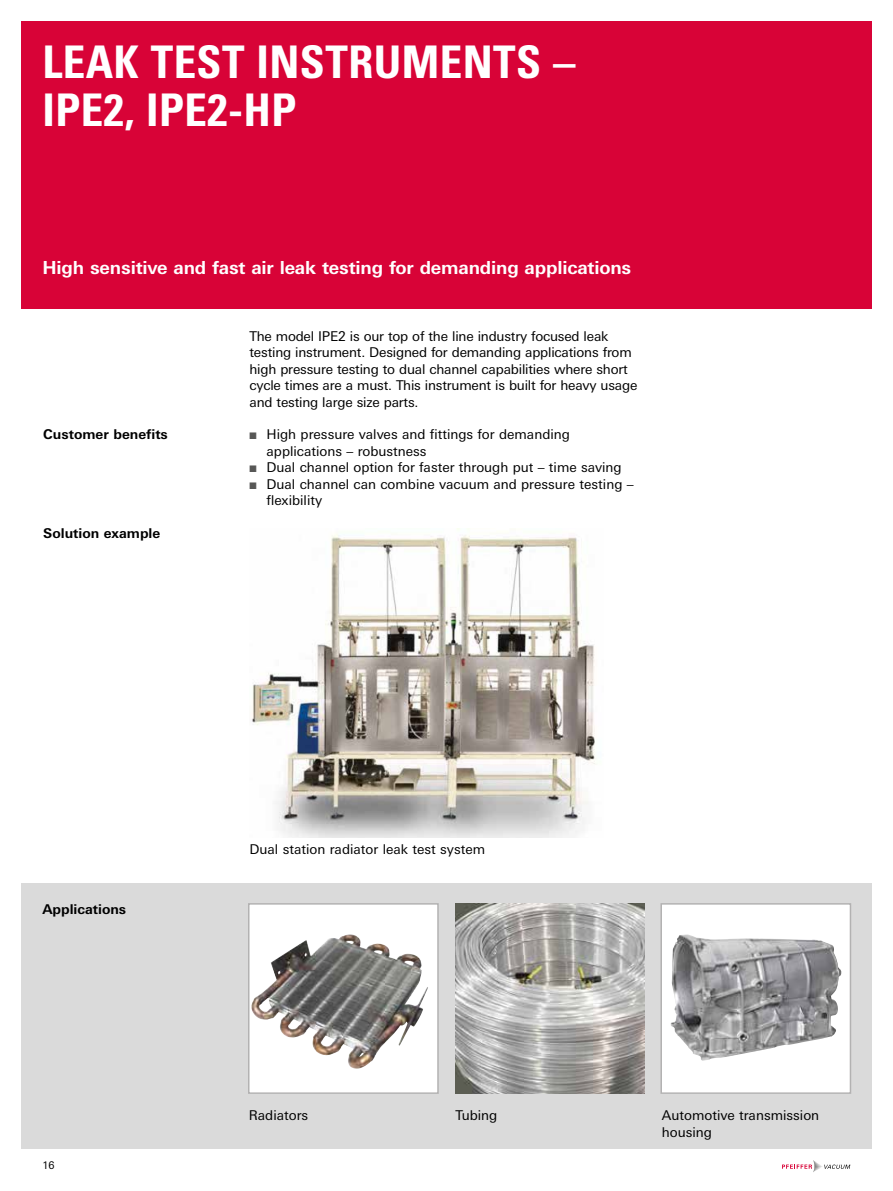
<style>
.page{position:relative;width:893px;height:1191px;background:#fff}
.page>*{position:absolute;margin:0;border:0;box-sizing:border-box;transform-origin:0 0}
.t1{font:700 condensed 45px/48px "Univers";letter-spacing:.01em;color:#fff}
.t2{font:700 18px "Univers Next W1 G";letter-spacing:-.01em;color:#fff}
.t3{font:13.5px/16.5px "Univers Next W1 G";letter-spacing:-.015em;color:#000}
.t4{font:700 13.5px "Univers Next W1 G";color:#000}
.t5{font:10.5px "Univers Next W1 G";color:#000}
.s1{color:#575756}
</style>
<div class="page">
<svg style="left:782px;top:1160px;width:68px;height:12px"></svg>
<div style="left:21px;top:21px;width:851px;height:287px;background:#d80337"></div>
<div style="left:21px;top:882px;width:851px;height:266px;background:#dadada"></div>
<img style="left:252px;top:528px;width:344px;height:309px">
<div style="left:249px;top:904px;width:189px;height:189px;background:#fff"></div>
<img style="left:251px;top:936px;width:159px;height:132px">
<div style="left:248px;top:903px;width:191px;height:191px;border:2px solid #b3b2b2"></div>
<img style="left:455px;top:904px;width:189px;height:189px">
<div style="left:661px;top:904px;width:189px;height:189px;background:#fff"></div>
<img style="left:671px;top:934px;width:171px;height:126px">
<div style="left:660px;top:903px;width:191px;height:191px;border:2px solid #b3b2b2"></div>
<h1 class="t1" style="left:43px;top:38px;width:534px">LEAK TEST INSTRUMENTS –<br>IPE2, IPE2-HP</h1>
<h2 class="t2" style="left:43px;top:256px;width:590px">High sensitive and fast air leak testing for demanding applications</h2>
<p class="t3" style="left:249px;top:327px;width:389px">The model IPE2 is our top of the line industry focused leak testing instrument. Designed for demanding applications from high pressure testing to dual channel capabilities where short cycle times are a must. This instrument is built for heavy usage and testing large size parts.</p>
<p class="t4" style="left:43px;top:426px;width:126px">Customer benefits</p>
<p class="t3" style="left:266px;top:426px;width:305px;text-indent:-17px"><span class="s1">■</span> High pressure valves and fittings for demanding applications – robustness</p>
<p class="t3" style="left:249px;top:459px;width:374px"><span class="s1">■</span> Dual channel option for faster through put – time saving</p>
<p class="t3" style="left:266px;top:476px;width:369px;text-indent:-17px"><span class="s1">■</span> Dual channel can combine vacuum and pressure testing – flexibility</p>
<p class="t4" style="left:43px;top:525px;width:119px">Solution example</p>
<p class="t4" style="left:43px;top:901px;width:85px">Applications</p>
<p class="t5" style="left:43px;top:1159px;width:14px">16</p>
<p class="t3" style="left:249px;top:841px;width:237px">Dual station radiator leak test system</p>
<p class="t3" style="left:249px;top:1107px;width:61px">Radiators</p>
<p class="t3" style="left:455px;top:1107px;width:44px">Tubing</p>
<p class="t3" style="left:662px;top:1107px;width:159px">Automotive transmission housing</p>
</div>
